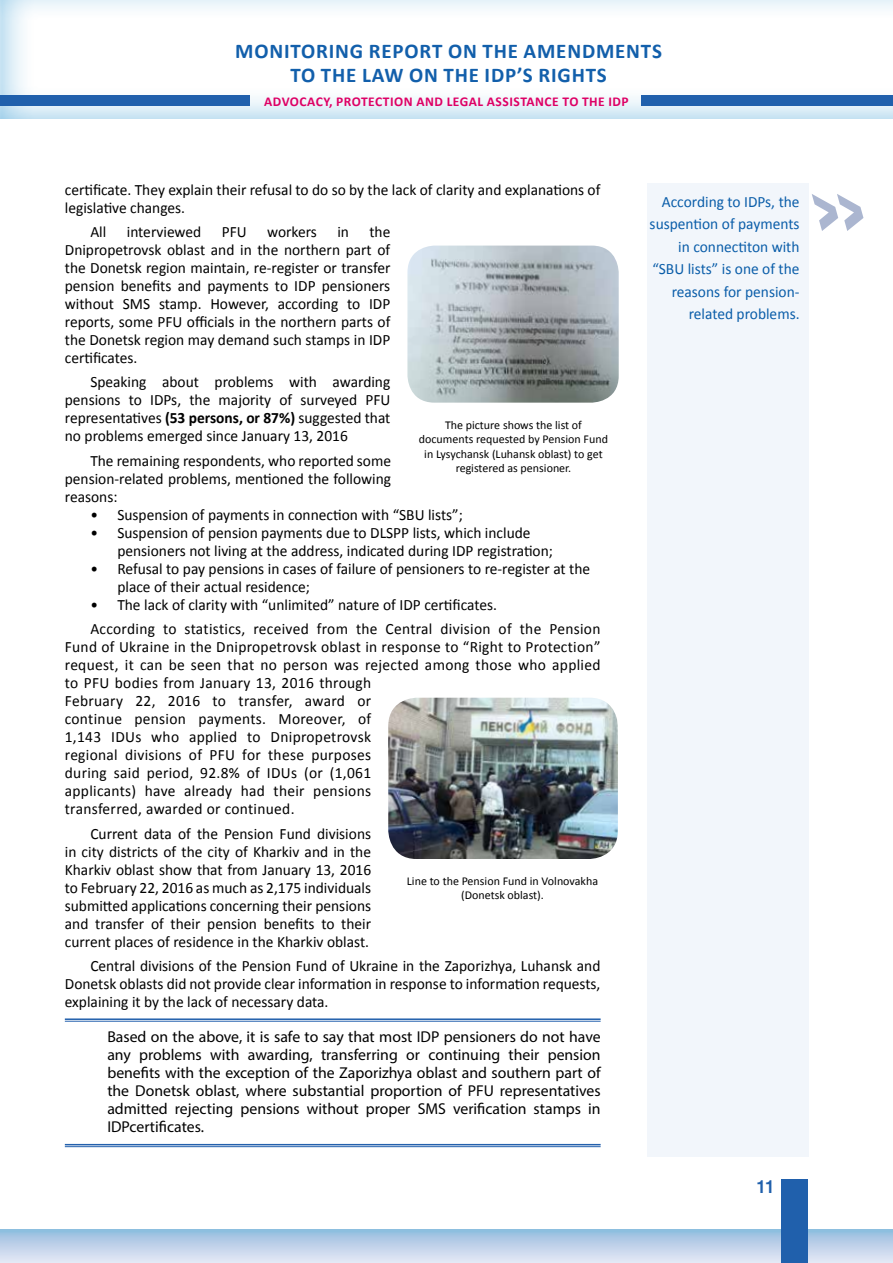
<style>
.page{position:relative;width:893px;height:1263px;background:#fff}
.page>*{position:absolute;margin:0;border:0;box-sizing:border-box;transform-origin:0 0}
.t1{font:700 21px "Calibri";letter-spacing:.04em;color:#125fab}
.t2{font:700 18px "Helios Cond";color:#2060ac}
.t3{font:15.75px/18px "Calibri";color:#000;text-align:justify}
.t4{font:15.75px/18px "Calibri";letter-spacing:.02em;color:#000}
.t5{font:15.75px/18px "Myriad Pro";color:#000;text-align:justify}
.t6{font:15.75px/22.5px "Calibri";color:#0a5da9;text-align:right}
.t7{font:700 13.5px "Calibri";letter-spacing:.04em;color:#de0065}
.t8{font:12px/14.4px "Calibri";color:#000;text-align:center}
.s1{font-weight:700}
</style>
<div class="page">
<hr style="left:0;top:0;width:1px;height:121px;background:#0080c8;opacity:.5">
<div style="left:0;top:95px;width:48px;height:11px;background:#2060ac"></div>
<div style="left:1px;top:0;width:892px;height:121px;background:#0080c8;opacity:.5"></div>
<div style="left:0;top:96px;width:250px;height:10px;background:#2060ac"></div>
<div style="left:642px;top:95px;width:251px;height:11px;background:#2060ac"></div>
<svg style="left:0;top:1230px;width:893px;height:33px;background:#bed2ea"></svg>
<div style="left:782px;top:1179px;width:26px;height:84px;background:#2060ac"></div>
<div style="left:647px;top:183px;width:162px;height:974px;background:#f2f6fb"></div>
<img style="left:407px;top:246px;width:212px;height:157px">
<img style="left:388px;top:698px;width:230px;height:161px">
<hr style="left:65px;top:1018px;width:536px;height:2px;background:#2461ad">
<hr style="left:65px;top:1021px;width:536px;height:1px;background:#2461ad">
<hr style="left:65px;top:1144px;width:536px;height:1px;background:#2461ad">
<hr style="left:65px;top:1146px;width:536px;height:1px;background:#2461ad">
<h1 class="t1" style="left:235px;top:38px;width:33px">MONITORING</h1>
<h1 class="t1" style="left:369px;top:38px;width:50px">REPORT</h1>
<h1 class="t1" style="left:448px;top:38px;width:47px">ON THE</h1>
<h1 class="t1" style="left:524px;top:38px;width:46px">AMEND</h1>
<h1 class="t1" style="left:596px;top:38px;width:32px">MENTS</h1>
<h1 class="t1" style="left:290px;top:62px;width:43px">TO THE</h1>
<h1 class="t1" style="left:362px;top:62px;width:94px">LAW ON THE</h1>
<h1 class="t1" style="left:485px;top:62px;width:66px">ID P’S RIGHTS</h1>
<p class="t7" style="left:264px;top:93px;width:366px">ADVOCACY, PROTECTION AND LEGAL ASSISTANCE TO THE IDP</p>
<p class="t3" style="left:65px;top:180px;width:537px">certificate. They explain their refusal to do so by the lack of clarity and explanations of legislative changes.</p>
<p class="t3" style="left:90px;top:222px;width:18px">All</p>
<p class="t3" style="left:127px;top:222px;width:76px">interviewed</p>
<p class="t3" style="left:222px;top:222px;width:26px">PFU</p>
<p class="t3" style="left:267px;top:222px;width:51px">workers</p>
<p class="t3" style="left:337px;top:222px;width:13px">in</p>
<p class="t3" style="left:65px;top:222px;width:327px;text-indent:305px">the Dnipropetrovsk oblast and in the northern part of the Donetsk region maintain, re-register or transfer pension benefits and payments to IDP pensioners without SMS stamp. However, according to IDP reports, some PFU officials in the northern parts of the Donetsk region may demand such stamps in IDP certificates.</p>
<p class="t3" style="left:65px;top:372px;width:327px;text-indent:26px">Speaking about problems with awarding pensions to IDPs, the majority of surveyed PFU representatives <span class="s1">(53 PERSONS, OR 87%)</span> suggested that no problems emerged since January 13, 2016</p>
<p class="t3" style="left:65px;top:451px;width:328px;text-indent:26px">The remaining respondents, who reported some pension-related problems, mentioned the following reasons:</p>
<p class="t3" style="left:90px;top:505px;width:374px">• Suspension of payments in connection with “SBU lists”;</p>
<p class="t3" style="left:117px;top:523px;width:437px;text-indent:-27px">• Suspension of pension payments due to DLSPP lists, which include pensioners not living at the address, indicated during IDP registration;</p>
<p class="t3" style="left:117px;top:559px;width:474px;text-indent:-27px">• Refusal to pay pensions in cases of failure of pensioners to re-register at the place of their actual residence;</p>
<p class="t3" style="left:90px;top:592px;width:512px;line-height:24.5px">• The lack of clarity with “unlimited” nature of IDP certificates.<br>According to statistics, received from the Central division of the Pension</p>
<p class="t4" style="left:65px;top:637px;width:537px">Fund of Ukraine in the Dnipropetrovsk oblast in response to “Right to Protection” request, it can be seen that no person was rejected among those who applied to PFU bodies from January 13, 2016 through<br>February 22, 2016 to transfer, award or<br>continue pension payments. Moreover, of<br>1,143 IDUs who applied to Dnipropetrovsk<br>regional divisions of PFU for these purposes<br>during said period, 92.8% of IDUs (or (1,061<br>applicants) have already had their pensions<br>transferred, awarded or continued.</p>
<p class="t3" style="left:65px;top:824px;width:308px;text-indent:26px">Current data of the Pension Fund divisions in city districts of the city of Kharkiv and in the Kharkiv oblast show that from January 13, 2016 to February 22, 2016 as much as 2,175 individuals submitted applications concerning their pensions and transfer of their pension benefits to their current places of residence in the Kharkiv oblast.</p>
<p class="t3" style="left:65px;top:956px;width:537px;text-indent:26px">Central divisions of the Pension Fund of Ukraine in the Zaporizhya, Luhansk and Donetsk oblasts did not provide clear information in response to information requests, explaining it by the lack of necessary data.</p>
<p class="t5" style="left:107px;top:1027px;width:495px">Based on the above, it is safe to say that most IDP pensioners do not have any problems with awarding, transferring or continuing their pension benefits with the exception of the Zaporizhya oblast and southern part of the Donetsk oblast, where substantial proportion of PFU representatives admitted rejecting pensions without proper SMS verification stamps in IDPcertificates.</p>
<p class="t8" style="left:419px;top:417px;width:191px">The picture shows the list of documents requested by Pension Fund in Lysychansk (Luhansk oblast) to get registered as pensioner.</p>
<p class="t8" style="left:407px;top:873px;width:193px">Line to the Pension Fund in Volnovakha (Donetsk oblast).</p>
<p class="t6" style="left:650px;top:190px;width:151px">According to IDPs, the suspention of payments in connectiton with “SBU lists” is one of the reasons for pension&shy;related problems.</p>
<p class="t2" style="left:757px;top:1175px;width:19px">11</p>
</div>
